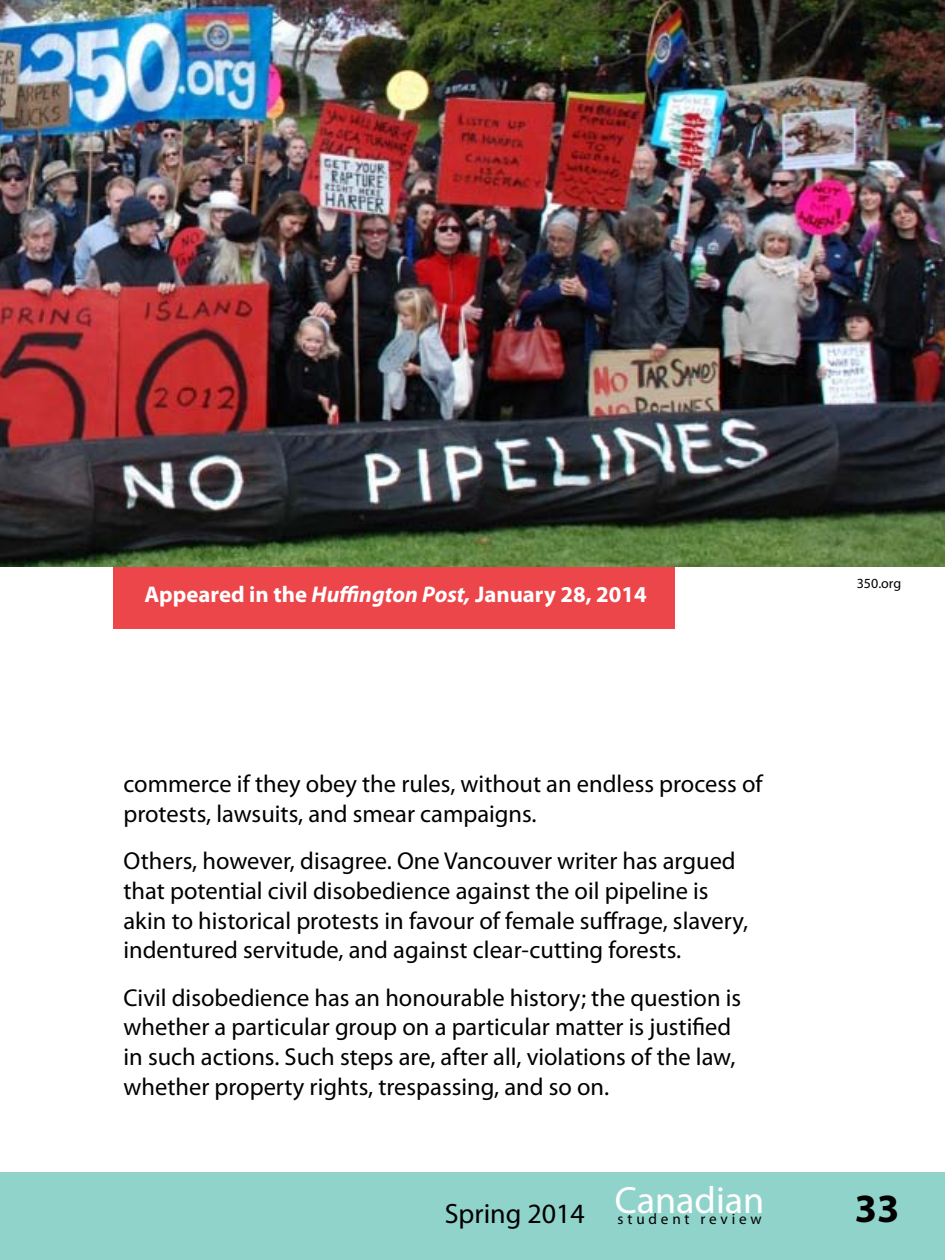
<style>
.page{position:relative;width:945px;height:1260px;background:#fff}
.page>*{position:absolute;margin:0;border:0;box-sizing:border-box;transform-origin:0 0}
.t1{font:700 40.25px "Myriad Pro";color:#000}
.t2{font:28px "Myriad Pro";color:#000}
.t3{font:24.5px/29.8px "Myriad Pro";color:#000}
.t4{font:700 22.75px "Myriad Pro";color:#fff}
.t5{font:15.22px "Myriad Pro";letter-spacing:.25em;color:#000}
.t6{font:14px "Myriad Pro";color:#000}
.s1{font-style:italic}
</style>
<div class="page">
<div style="left:0;top:1172px;width:945px;height:88px;background:#90d3cb"></div>
<img style="left:0;top:0;width:945px;height:567px">
<div style="left:113px;top:567px;width:562px;height:62px;background:#ec464a"></div>
<p class="t4" style="left:144px;top:579px;width:504px">Appeared in the <span class="s1">Huffington Post,</span> January 28, 2014</p>
<p class="t3" style="left:123px;top:769px;width:641px">commerce if they obey the rules, without an endless process of protests, lawsuits, and smear campaigns.</p>
<p class="t3" style="left:123px;top:846px;width:626px">Others, however, disagree. One Vancouver writer has argued that potential civil disobedience against the oil pipeline is akin to historical protests in favour of female suffrage, slavery, indentured servitude, and against clear-cutting forests.</p>
<p class="t3" style="left:123px;top:982px;width:619px">Civil disobedience has an honourable history; the question is whether a particular group on a particular matter is justified in such actions. Such steps are, after all, violations of the law, whether property rights, trespassing, and so on.</p>
<p class="t2" style="left:445px;top:1196px;width:321px">Spring 2014 <sup>Canadian</sup></p>
<p class="t5" style="left:618px;top:1210px;width:146px">student review</p>
<p class="t6" style="left:857px;top:574px;width:46px">350.org</p>
<h1 class="t1" style="left:855px;top:1182px;width:46px">33</h1>
</div>
